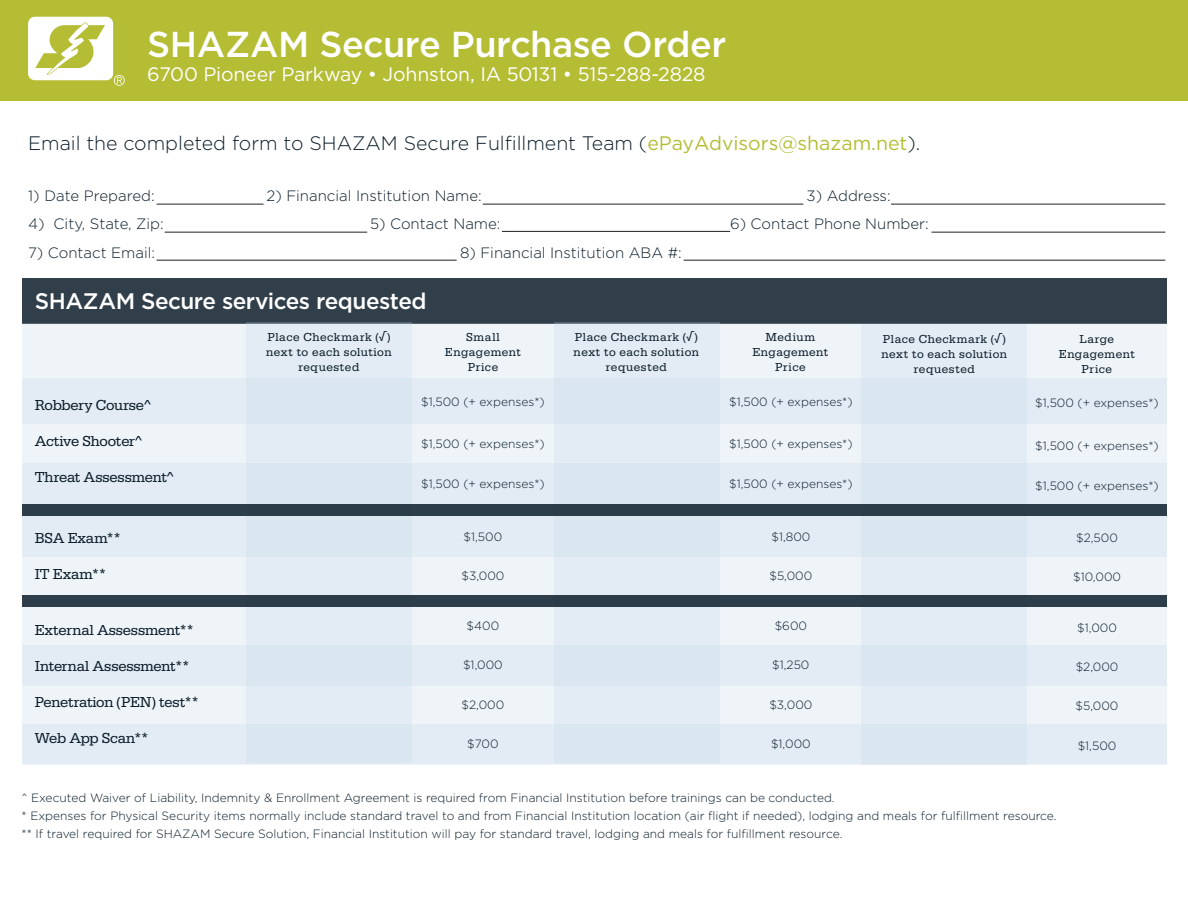
<style>
.page{position:relative;width:1188px;height:918px;background:#fff}
.page>*{position:absolute;margin:0;border:0;box-sizing:border-box;transform-origin:0 0}
.t1{font:500 36px "Gotham";letter-spacing:-.015em;color:#fff}
.t2{font:500 22.5px "Gotham";letter-spacing:-.02em;color:#fff}
.t3{font:300 19.5px "Gotham";color:#0b1d2a}
.t4{font:19.5px "Gotham";letter-spacing:-.01em;color:#fff}
.t5{font:300 15px "Gotham";color:#0b1d2a}
.t6{font:15px "Serifa";letter-spacing:-.01em;color:#0b1d2a}
.t7{font:300 12px/18px "Gotham";color:#0b1d2a}
.t8{font:12px/15px "Serifa";letter-spacing:.045em;color:#0b1d2a;text-align:center}
.s1{font-weight:400;color:#b4bd34}
</style>
<div class="page">
<div style="left:22px;top:278px;width:1144px;height:46px;background:#303f4a"></div>
<div style="left:22px;top:323px;width:1144px;height:441px;background:#eff4f9"></div>
<div style="left:246px;top:322px;width:166px;height:441px;background:#e3ecf4"></div>
<div style="left:554px;top:322px;width:166px;height:441px;background:#e3ecf4"></div>
<div style="left:861px;top:324px;width:166px;height:440px;background:#e3ecf4"></div>
<div style="left:0;top:0;width:1188px;height:100px;background:#b4bd34"></div>
<hr style="left:157px;top:204px;width:107px;height:1px;background:#231f20">
<hr style="left:483px;top:204px;width:320px;height:1px;background:#231f20">
<hr style="left:891px;top:204px;width:274px;height:1px;background:#231f20">
<hr style="left:165px;top:232px;width:202px;height:1px;background:#231f20">
<hr style="left:157px;top:260px;width:300px;height:1px;background:#231f20">
<hr style="left:684px;top:260px;width:481px;height:1px;background:#231f20">
<hr style="left:502px;top:231px;width:228px;height:1px;background:#231f20">
<hr style="left:932px;top:232px;width:233px;height:1px;background:#231f20">
<div style="left:22px;top:378px;width:1144px;height:46px;background:#e3ecf4"></div>
<div style="left:22px;top:516px;width:1144px;height:40px;background:#e3ecf4"></div>
<div style="left:22px;top:463px;width:1144px;height:40px;background:#e3ecf4"></div>
<div style="left:22px;top:504px;width:1144px;height:12px;background:#2d3d49"></div>
<div style="left:22px;top:595px;width:1144px;height:12px;background:#2d3d49"></div>
<div style="left:22px;top:646px;width:1144px;height:40px;background:#e3ecf4"></div>
<div style="left:22px;top:724px;width:1144px;height:40px;background:#e3ecf4"></div>
<svg style="left:28px;top:17px;width:97px;height:69px"></svg>
<h1 class="t1" style="left:147px;top:21px;width:581px">SHAZAM Secure Purchase Order</h1>
<h3 class="t4" style="left:147px;top:61px;width:560px">6700 Pioneer Parkway • Johnston, IA 50131 • 515-288-2828</h3>
<h3 class="t3" style="left:28px;top:130px;width:894px">Email the completed form to SHAZAM Secure Fulfillment Team (<span class="s1">ePayAdvisors@shazam.net</span>).</h3>
<p class="t5" style="left:28px;top:186px;width:128px">1) Date Prepared:</p>
<p class="t5" style="left:267px;top:186px;width:217px">2) Financial Institution Name:</p>
<p class="t5" style="left:807px;top:186px;width:86px">3) Address:</p>
<p class="t5" style="left:28px;top:214px;width:137px">4) City, State, Zip:</p>
<p class="t5" style="left:370px;top:214px;width:132px">5) Contact Name:</p>
<p class="t5" style="left:730px;top:214px;width:200px">6) Contact Phone Number:</p>
<p class="t5" style="left:28px;top:243px;width:129px">7) Contact Email:</p>
<p class="t5" style="left:460px;top:243px;width:223px">8) Financial Institution ABA #:</p>
<h2 class="t2" style="left:35px;top:286px;width:393px">SHAZAM Secure services requested</h2>
<p class="t6" style="left:35px;top:396px;width:118px">Robbery Course^</p>
<p class="t6" style="left:35px;top:432px;width:109px">Active Shooter^</p>
<p class="t6" style="left:35px;top:468px;width:141px">Threat Assessment^</p>
<p class="t6" style="left:35px;top:530px;width:88px">BSA Exam**</p>
<p class="t6" style="left:35px;top:566px;width:74px">IT Exam**</p>
<p class="t6" style="left:35px;top:621px;width:161px">External Assessment**</p>
<p class="t6" style="left:35px;top:657px;width:157px">Internal Assessment**</p>
<p class="t6" style="left:35px;top:693px;width:166px">Penetration (PEN) test**</p>
<p class="t6" style="left:35px;top:729px;width:116px">Web App Scan**</p>
<p class="t8" style="left:266px;top:330px;width:127px">Place Checkmark (√) next to each solution requested</p>
<p class="t8" style="left:574px;top:330px;width:127px">Place Checkmark (√) next to each solution requested</p>
<p class="t8" style="left:882px;top:332px;width:127px">Place Checkmark (√) next to each solution requested</p>
<p class="t8" style="left:445px;top:330px;width:77px">Small<br>Engagement<br>Price</p>
<p class="t7" style="left:421px;top:392px;width:125px">$1,500 (+ expenses*)</p>
<p class="t7" style="left:421px;top:435px;width:125px">$1,500 (+ expenses*)</p>
<p class="t7" style="left:421px;top:474px;width:125px">$1,500 (+ expenses*)</p>
<p class="t8" style="left:752px;top:330px;width:77px">Medium<br>Engagement<br>Price</p>
<p class="t8" style="left:1059px;top:332px;width:77px">Large<br>Engagement<br>Price</p>
<p class="t7" style="left:729px;top:392px;width:125px">$1,500 (+ expenses*)</p>
<p class="t7" style="left:729px;top:435px;width:125px">$1,500 (+ expenses*)</p>
<p class="t7" style="left:729px;top:475px;width:125px">$1,500 (+ expenses*)</p>
<p class="t7" style="left:1035px;top:394px;width:125px">$1,500 (+ expenses*)</p>
<p class="t7" style="left:1035px;top:436px;width:125px">$1,500 (+ expenses*)</p>
<p class="t7" style="left:1035px;top:476px;width:125px">$1,500 (+ expenses*)</p>
<p class="t7" style="left:464px;top:527px;width:40px">$1,500</p>
<p class="t7" style="left:771px;top:527px;width:40px">$1,800</p>
<p class="t7" style="left:1076px;top:528px;width:43px">$2,500</p>
<p class="t7" style="left:461px;top:566px;width:44px">$3,000</p>
<p class="t7" style="left:769px;top:566px;width:44px">$5,000</p>
<p class="t7" style="left:1073px;top:568px;width:49px">$10,000</p>
<p class="t7" style="left:467px;top:616px;width:34px">$400</p>
<p class="t7" style="left:463px;top:656px;width:41px">$1,000</p>
<p class="t7" style="left:462px;top:695px;width:44px">$2,000</p>
<p class="t7" style="left:467px;top:734px;width:33px">$700</p>
<p class="t7" style="left:775px;top:616px;width:34px">$600</p>
<p class="t7" style="left:772px;top:656px;width:39px">$1,250</p>
<p class="t7" style="left:769px;top:695px;width:44px">$3,000</p>
<p class="t7" style="left:771px;top:734px;width:41px">$1,000</p>
<p class="t7" style="left:1077px;top:618px;width:41px">$1,000</p>
<p class="t7" style="left:1076px;top:657px;width:44px">$2,000</p>
<p class="t7" style="left:1076px;top:697px;width:44px">$5,000</p>
<p class="t7" style="left:1078px;top:736px;width:40px">$1,500</p>
<p class="t7" style="left:22px;top:789px;width:1036px">^ Executed Waiver of Liability, Indemnity &amp; Enrollment Agreement is required from Financial Institution before trainings can be conducted.<br>* Expenses for Physical Security items normally include standard travel to and from Financial Institution location (air flight if needed), lodging and meals for fulfillment resource. ** If travel required for SHAZAM Secure Solution, Financial Institution will pay for standard travel, lodging and meals for fulfillment resource.</p>
</div>
